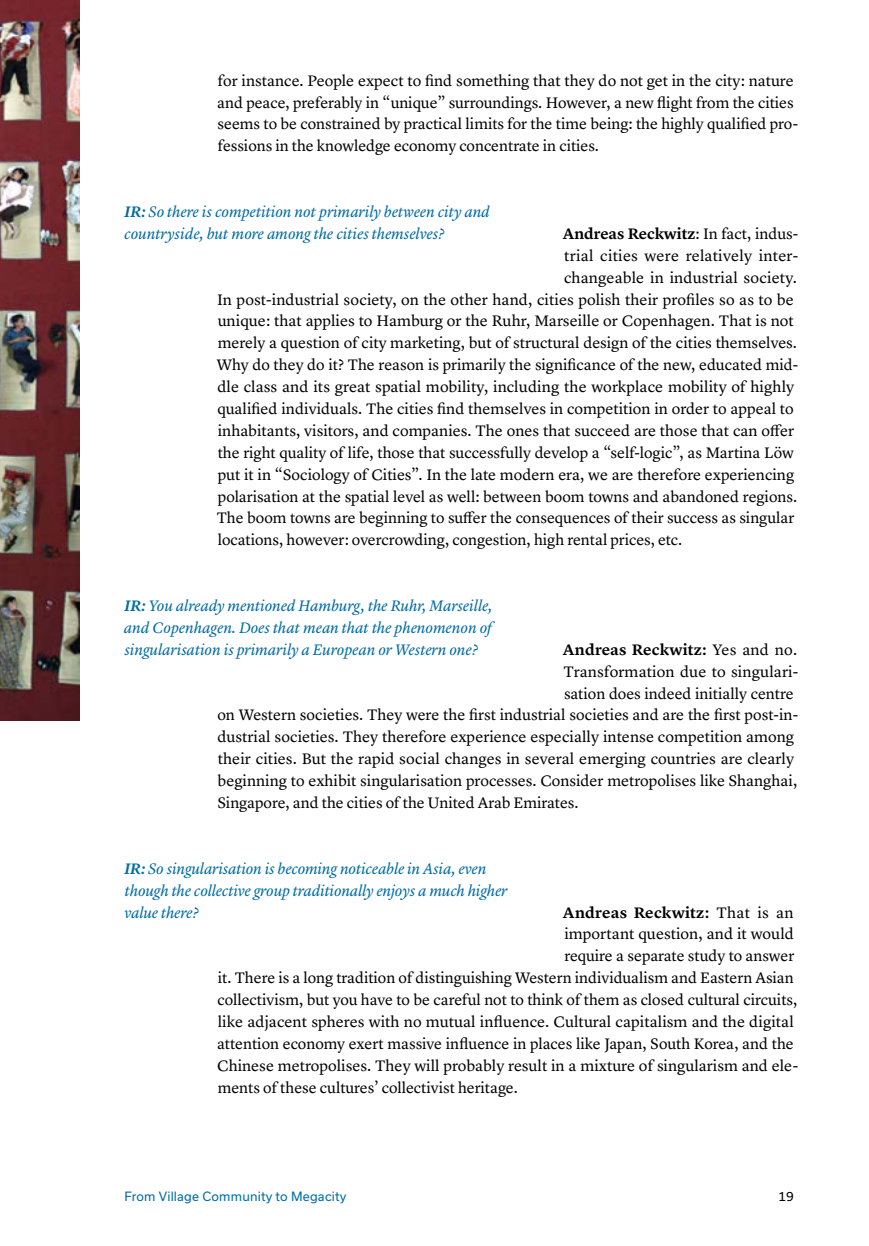
<style>
.page{position:relative;width:869px;height:1246px;background:#fff}
.page>*{position:absolute;margin:0;border:0;box-sizing:border-box;transform-origin:0 0}
.t1{font:15.75px/21.9px "Lyon Text";color:#000}
.t2{font:italic 15.75px/21.9px "Lyon Text";letter-spacing:-.005em;color:#006ca6}
.t3{font:600 15.75px "Lyon Text";letter-spacing:.005em;color:#000}
.t4{font:12.25px "Usual";letter-spacing:.015em;color:#006ca6}
.t5{font:12.25px "Usual";color:#000}
.s1{font-weight:600}
.s2{font-weight:400}
</style>
<div class="page">
<img style="left:0;top:0;width:80px;height:720px">
<p class="t1" style="left:217px;top:68px;width:582px">for instance. People expect to find something that they do not get in the city: nature and peace, preferably in “unique” surroundings. However, a new flight from the cities seems to be constrained by practical limits for the time being: the highly qualified pro&shy;fessions in the knowledge economy concentrate in cities.</p>
<p class="t2" style="left:124px;top:199px;width:367px"><span class="s1">IR:</span> So there is competition not primarily between city and countryside, but more among the cities themselves?</p>
<p class="t3" style="left:562px;top:221px;width:237px">Andreas Reckwitz<span class="s2">: In fact, indus-</span></p>
<p class="t1" style="left:564px;top:243px;width:235px">trial cities were relatively inter-</p>
<p class="t1" style="left:563px;top:265px;width:234px">changeable in industrial society.</p>
<p class="t1" style="left:217px;top:287px;width:578px">In post-industrial society, on the other hand, cities polish their profiles so as to be</p>
<p class="t1" style="left:218px;top:309px;width:577px">unique: that applies to Hamburg or the Ruhr, Marseille or Copenhagen. That is not</p>
<p class="t1" style="left:218px;top:331px;width:580px">merely a question of city marketing, but of structural design of the cities themselves.</p>
<p class="t1" style="left:217px;top:353px;width:582px">Why do they do it? The reason is primarily the significance of the new, educated mid-</p>
<p class="t1" style="left:217px;top:374px;width:578px">dle class and its great spatial mobility, including the workplace mobility of highly</p>
<p class="t1" style="left:217px;top:396px;width:577px">qualified individuals. The cities find themselves in competition in order to appeal to</p>
<p class="t1" style="left:218px;top:418px;width:577px">inhabitants, visitors, and companies. The ones that succeed are those that can offer</p>
<p class="t1" style="left:217px;top:440px;width:577px">the right quality of life, those that successfully develop a “self-logic”, as Martina Löw</p>
<p class="t1" style="left:218px;top:462px;width:577px">put it in “Sociology of Cities”. In the late modern era, we are therefore experiencing</p>
<p class="t1" style="left:218px;top:484px;width:580px">polarisation at the spatial level as well: between boom towns and abandoned regions.</p>
<p class="t1" style="left:217px;top:506px;width:578px">The boom towns are beginning to suffer the consequences of their success as singular</p>
<p class="t1" style="left:218px;top:528px;width:466px">locations, however: overcrowding, congestion, high rental prices, etc.</p>
<p class="t2" style="left:124px;top:593px;width:370px;text-align:justify"><span class="s1">IR:</span> You already mentioned Hamburg, the Ruhr, Marseille, and Copenhagen. Does that mean that the phenomenon of singularisation is primarily a European or Western one?</p>
<p class="t3" style="left:562px;top:637px;width:236px">Andreas Reckwitz: <span class="s2">Yes and no.</span></p>
<p class="t1" style="left:563px;top:659px;width:236px">Transformation due to singulari-</p>
<p class="t1" style="left:564px;top:681px;width:231px">sation does indeed initially centre</p>
<p class="t1" style="left:217px;top:703px;width:582px">on Western societies. They were the first industrial societies and are the first post-in-</p>
<p class="t1" style="left:217px;top:724px;width:578px">dustrial societies. They therefore experience especially intense competition among</p>
<p class="t1" style="left:217px;top:746px;width:577px">their cities. But the rapid social changes in several emerging countries are clearly</p>
<p class="t1" style="left:217px;top:768px;width:581px">beginning to exhibit singularisation processes. Consider metropolises like Shanghai,</p>
<p class="t1" style="left:218px;top:790px;width:362px">Singapore, and the cities of the United Arab Emirates.</p>
<p class="t2" style="left:124px;top:856px;width:384px"><span class="s1">IR:</span> So singularisation is becoming noticeable in Asia, even though the collective group traditionally enjoys a much higher value there?</p>
<p class="t3" style="left:562px;top:899px;width:232px">Andreas Reckwitz: <span class="s2">That is an</span></p>
<p class="t1" style="left:564px;top:921px;width:231px">important question, and it would</p>
<p class="t1" style="left:564px;top:943px;width:231px">require a separate study to answer</p>
<p class="t1" style="left:218px;top:965px;width:577px">it. There is a long tradition of distinguishing Western individualism and Eastern Asian</p>
<p class="t1" style="left:217px;top:987px;width:581px">collectivism, but you have to be careful not to think of them as closed cultural circuits,</p>
<p class="t1" style="left:218px;top:1009px;width:577px">like adjacent spheres with no mutual influence. Cultural capitalism and the digital</p>
<p class="t1" style="left:217px;top:1031px;width:578px">attention economy exert massive influence in places like Japan, South Korea, and the</p>
<p class="t1" style="left:217px;top:1053px;width:582px">Chinese metropolises. They will probably result in a mixture of singularism and ele-</p>
<p class="t1" style="left:218px;top:1074px;width:301px">ments of these cultures’ collectivist heritage.</p>
<p class="t4" style="left:125px;top:1188px;width:223px">From Village Community to Megacity</p>
<p class="t5" style="left:778px;top:1188px;width:17px">19</p>
</div>
